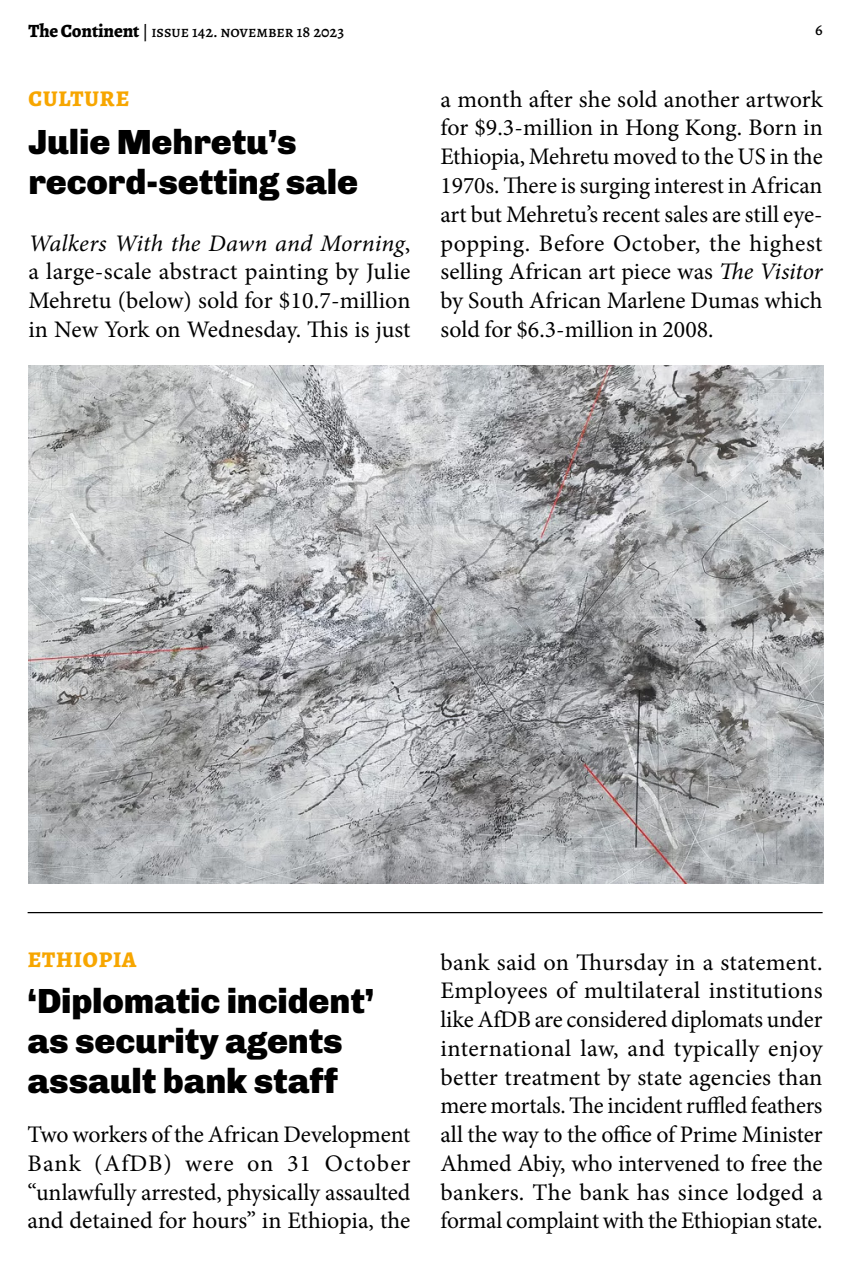
<style>
.page{position:relative;width:851px;height:1276px;background:#fff}
.page>*{position:absolute;margin:0;border:0;box-sizing:border-box;transform-origin:0 0}
.t1{font:900 35px/40px "Chivo";letter-spacing:-.005em;color:#000}
.t2{font:23.75px/28.8px "Minion Pro";color:#000;text-align:justify}
.t3{font:800 22.5px "Alegreya";letter-spacing:.04em;color:#f7a600}
.t4{font:500 16.25px "Alegreya";color:#000}
.s1{font-weight:800;font-size:18.75px}
.s2{font-style:italic}
</style>
<div class="page">
<img style="left:28px;top:365px;width:795px;height:518px">
<hr style="left:28px;top:912px;width:794px;height:1px;background:#000">
<p class="t4" style="left:28px;top:22px;width:317px"><span class="s1">The Continent</span> | issue 142. november 18 2023</p>
<p class="t4" style="left:815px;top:19px;width:9px">6</p>
<p class="t3" style="left:29px;top:82px;width:102px">CULTURE</p>
<p class="t1" style="left:28px;top:122px;width:331px">Julie Mehretu’s record-setting sale</p>
<p class="t2" style="left:28px;top:229px;width:383px"><span class="s2">Walkers With the Dawn and Morning</span>, a large-scale abstract painting by Julie Mehretu (below) sold for $10.7-million in New York on Wednesday. This is just</p>
<p class="t2" style="left:440px;top:85px;width:383px">a month after she sold another artwork for $9.3-million in Hong Kong. Born in Ethiopia, Mehretu moved to the US in the 1970s. There is surging interest in African art but Mehretu’s recent sales are still eye&shy;popping. Before October, the highest selling African art piece was <span class="s2">The Visitor </span>by South African Marlene Dumas which sold for $6.3-million in 2008.</p>
<p class="t3" style="left:28px;top:943px;width:110px">ETHIOPIA</p>
<p class="t1" style="left:28px;top:981px;width:348px">‘Diplomatic incident’ as security agents assault bank staff</p>
<p class="t2" style="left:28px;top:1120px;width:384px">Two workers of the African Development Bank (AfDB) were on 31 October “unlawfully arrested, physically assaulted and detained for hours” in Ethiopia, the</p>
<p class="t2" style="left:440px;top:947px;width:383px">bank said on Thursday in a statement.<br>Employees of multilateral institutions like AfDB are considered diplomats under international law, and typically enjoy better treatment by state agencies than mere mortals. The incident ruffled feathers all the way to the office of Prime Minister Ahmed Abiy, who intervened to free the bankers. The bank has since lodged a formal complaint with the Ethiopian state.</p>
</div>
